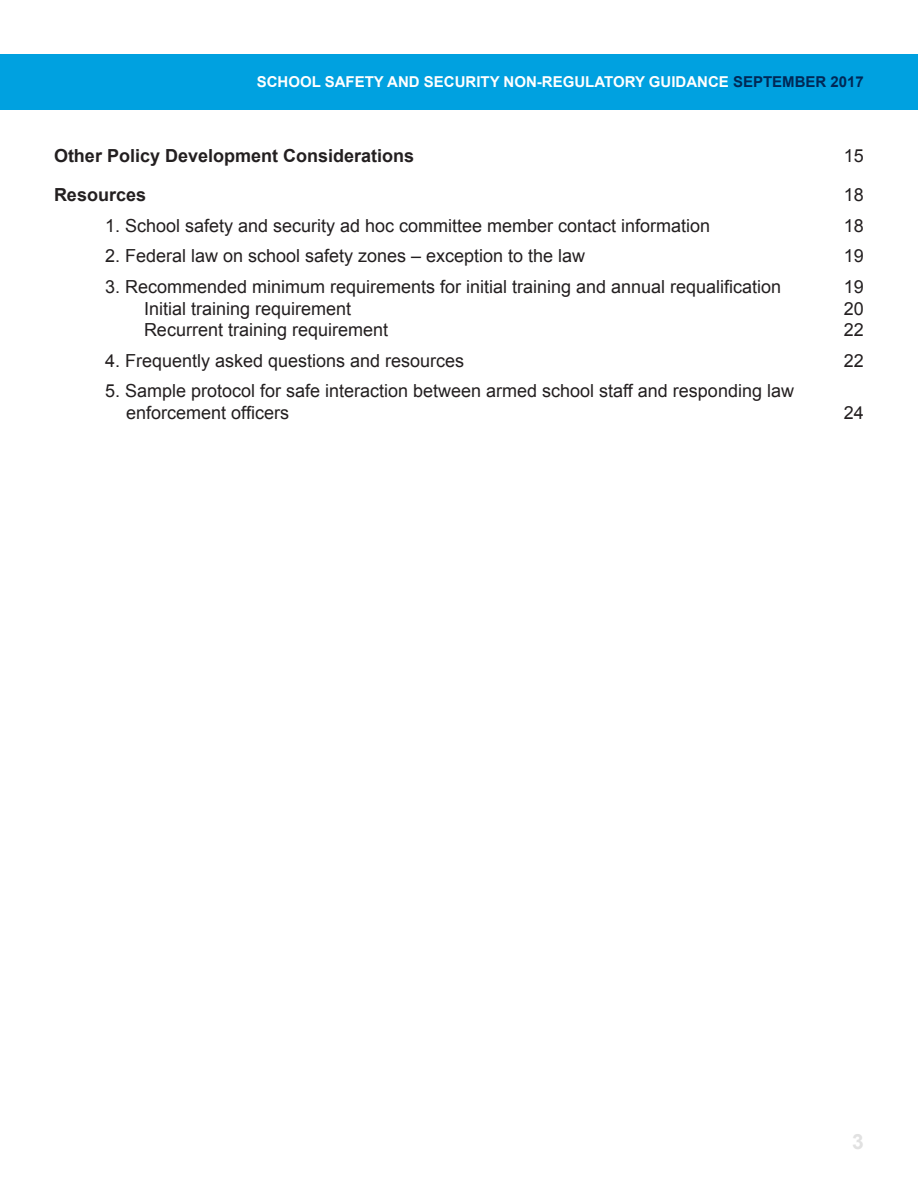
<style>
.page{position:relative;width:918px;height:1188px;background:#fff}
.page>*{position:absolute;margin:0;border:0;box-sizing:border-box;transform-origin:0 0}
.t1{font:700 21px "Arial";color:#e1e1e1}
.Paragraph_Style_2{font:18px/21.6px "Arial";color:#231f20}
.Paragraph_Style_1{font:18px "Arial";color:#231f20}
.Paragraph_Style_3{font:700 18px "Arial";color:#231f20}
.Paragraph_Style_3-2{font:18px "Arial";color:#231f20}
.t2{font:700 15px "Arial";color:#fff}
.s1{color:#002856}
</style>
<div class="page">
<div style="left:0;top:0;width:918px;height:439px;background:#00a1e0"></div>
<div style="left:0;top:0;width:918px;height:54px;background:#fff"></div>
<div style="left:0;top:110px;width:918px;height:461px;background:#fff"></div>
<p class="t2" style="left:257px;top:72px;width:609px">SCHOOL SAFETY AND SECURITY NON-REGULATORY GUIDANCE <span class="s1">SEPTEMBER 2017</span></p>
<p class="Paragraph_Style_3" style="left:54px;top:143px;width:362px">Other Policy Development Considerations</p>
<p class="Paragraph_Style_3-2" style="left:844px;top:143px;width:22px">15</p>
<p class="Paragraph_Style_3" style="left:54px;top:183px;width:94px">Resources</p>
<p class="Paragraph_Style_3-2" style="left:844px;top:183px;width:22px">18</p>
<p class="Paragraph_Style_2" style="left:105px;top:215px;width:607px">1. School safety and security ad hoc committee member contact information</p>
<p class="Paragraph_Style_2" style="left:844px;top:215px;width:22px">18</p>
<p class="Paragraph_Style_2" style="left:105px;top:245px;width:482px">2. Federal law on school safety zones – exception to the law</p>
<p class="Paragraph_Style_2" style="left:844px;top:245px;width:22px">19</p>
<p class="Paragraph_Style_2" style="left:105px;top:276px;width:678px">3. Recommended minimum requirements for initial training and annual requalification</p>
<p class="Paragraph_Style_2" style="left:844px;top:276px;width:22px">19</p>
<p class="Paragraph_Style_1" style="left:144px;top:296px;width:209px">Initial training requirement</p>
<p class="Paragraph_Style_1" style="left:844px;top:296px;width:22px">20</p>
<p class="Paragraph_Style_1" style="left:144px;top:318px;width:246px">Recurrent training requirement</p>
<p class="Paragraph_Style_1" style="left:844px;top:318px;width:22px">22</p>
<p class="Paragraph_Style_2" style="left:105px;top:350px;width:361px">4. Frequently asked questions and resources</p>
<p class="Paragraph_Style_2" style="left:844px;top:350px;width:22px">22</p>
<p class="Paragraph_Style_2" style="left:126px;top:380px;width:670px;text-indent:-21px">5. Sample protocol for safe interaction between armed school staff and responding law enforcement officers</p>
<p class="Paragraph_Style_2" style="left:844px;top:402px;width:22px">24</p>
<p class="t1" style="left:852px;top:1128px;width:13px">3</p>
</div>
